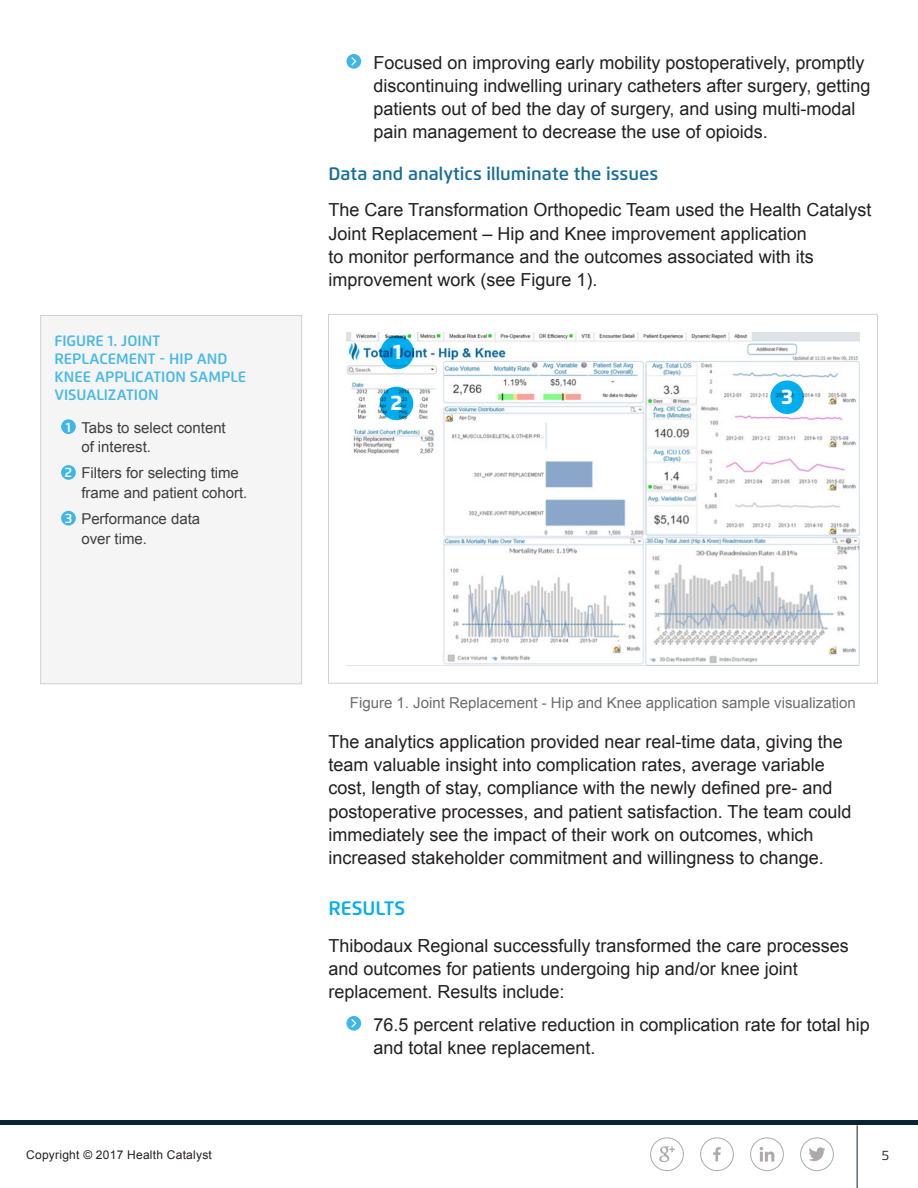
<style>
.page{position:relative;width:918px;height:1188px;background:#fff}
.page>*{position:absolute;margin:0;border:0;box-sizing:border-box;transform-origin:0 0}
.t1{font:800 21px "Flexo";color:#fff}
.Section_Title{font:600 19.5px "Flexo";color:#00aeef}
.Body_Copy{font:18px/23.2px "Arial";color:#231f20}
.Bullets__add_graphic{font:18px/23.2px "Arial";color:#231f20}
.Sidebar_bullets{font:15px/19.5px "Arial";color:#3e3e3f}
.Captions{font:15px "Arial";color:#6c6d70}
.Sidebar_header{font:600 15px/18px "Flexo";color:#48b8e9}
.t2{font:600 13.5px "Flexo";color:#fff}
.t3{font:13.5px "Flexo";color:#231f20}
.t4{font:12px "Arial";letter-spacing:.02em;color:#231f20}
.s1{font-family:"Flexo";font-weight:600;color:#176d9b}
</style>
<div class="page">
<svg style="left:659px;top:1146px;width:16px;height:16px"></svg>
<div style="left:650px;top:1137px;width:34px;height:34px;border:1px solid #aeaaa9;border-radius:50%"></div>
<hr style="left:857px;top:1125px;width:1px;height:63px;background:#062437">
<div style="left:0;top:1120px;width:918px;height:5px;background:#0a2334"></div>
<svg style="left:809px;top:1147px;width:17px;height:14px"></svg>
<div style="left:800px;top:1137px;width:34px;height:34px;border:1px solid #aeaaa9;border-radius:50%"></div>
<svg style="left:713px;top:1147px;width:8px;height:14px"></svg>
<div style="left:700px;top:1137px;width:34px;height:34px;border:1px solid #aeaaa9;border-radius:50%"></div>
<svg style="left:760px;top:1147px;width:14px;height:15px"></svg>
<div style="left:750px;top:1137px;width:34px;height:34px;border:1px solid #aeaaa9;border-radius:50%"></div>
<svg style="left:346px;top:54px;width:15px;height:15px"></svg>
<svg style="left:350px;top:56px;width:8px;height:11px"></svg>
<svg style="left:346px;top:1016px;width:15px;height:15px"></svg>
<svg style="left:350px;top:1018px;width:8px;height:11px"></svg>
<img style="left:346px;top:332px;width:514px;height:333px">
<svg style="left:380px;top:336px;width:34px;height:33px"></svg>
<svg style="left:380px;top:387px;width:33px;height:33px"></svg>
<div style="left:770px;top:380px;width:34px;height:34px;background:#00aeef;border-radius:50%"></div>
<div style="left:41px;top:315px;width:261px;height:369px;background:#f4f5f4"></div>
<div style="left:61px;top:419px;width:15px;height:15px;background:#3eb6e9;border-radius:50%"></div>
<div style="left:61px;top:465px;width:15px;height:15px;background:#3eb6e9;border-radius:50%"></div>
<div style="left:61px;top:511px;width:15px;height:15px;background:#3eb6e9;border-radius:50%"></div>
<div style="left:40px;top:315px;width:262px;height:369px;border:1px solid #cfd0d2"></div>
<p class="Sidebar_header" style="left:54px;top:331px;width:193px">FIGURE 1. JOINT<br>REPLACEMENT - HIP AND<br>KNEE APPLICATION SAMPLE<br>VISUALIZATION</p>
<p class="t2" style="left:66px;top:419px;width:6px">1</p>
<p class="Sidebar_bullets" style="left:81px;top:418px;width:146px">Tabs to select content of interest.</p>
<p class="t2" style="left:65px;top:464px;width:9px">2</p>
<p class="Sidebar_bullets" style="left:81px;top:463px;width:168px">Filters for selecting time frame and patient cohort.</p>
<p class="t2" style="left:65px;top:510px;width:9px">3</p>
<p class="Sidebar_bullets" style="left:81px;top:509px;width:120px">Performance data over time.</p>
<p class="Bullets__add_graphic" style="left:374px;top:51px;width:498px">Focused on improving early mobility postoperatively, promptly discontinuing indwelling urinary catheters after surgery, getting patients out of bed the day of surgery, and using multi-modal pain management to decrease the use of opioids.</p>
<p class="Body_Copy" style="left:328px;top:155px;width:544px;line-height:36.8px"><span class="s1">Data and analytics illuminate the issues<br></span>The Care Transformation Orthopedic Team used the Health Catalyst</p>
<p class="Body_Copy" style="left:328px;top:222px;width:487px">Joint Replacement – Hip and Knee improvement application to monitor performance and the outcomes associated with its improvement work (see Figure 1).</p>
<p class="t1" style="left:393px;top:339px;width:10px">1</p>
<p class="t1" style="left:391px;top:390px;width:14px">2</p>
<p class="t1" style="left:781px;top:384px;width:13px">3</p>
<p class="Captions" style="left:350px;top:693px;width:508px">Figure 1. Joint Replacement - Hip and Knee application sample visualization</p>
<p class="Body_Copy" style="left:328px;top:730px;width:524px">The analytics application provided near real-time data, giving the team valuable insight into complication rates, average variable cost, length of stay, compliance with the newly defined pre- and postoperative processes, and patient satisfaction. The team could immediately see the impact of their work on outcomes, which increased stakeholder commitment and willingness to change.</p>
<p class="Section_Title" style="left:328px;top:896px;width:78px">RESULTS</p>
<p class="Body_Copy" style="left:328px;top:934px;width:522px">Thibodaux Regional successfully transformed the care processes and outcomes for patients undergoing hip and/or knee joint replacement. Results include:</p>
<p class="Bullets__add_graphic" style="left:374px;top:1013px;width:498px">76.5 percent relative reduction in complication rate for total hip and total knee replacement.</p>
<p class="t4" style="left:26px;top:1147px;width:187px">Copyright © 2017 Health Catalyst</p>
<p class="t3" style="left:882px;top:1147px;width:9px">5</p>
</div>
